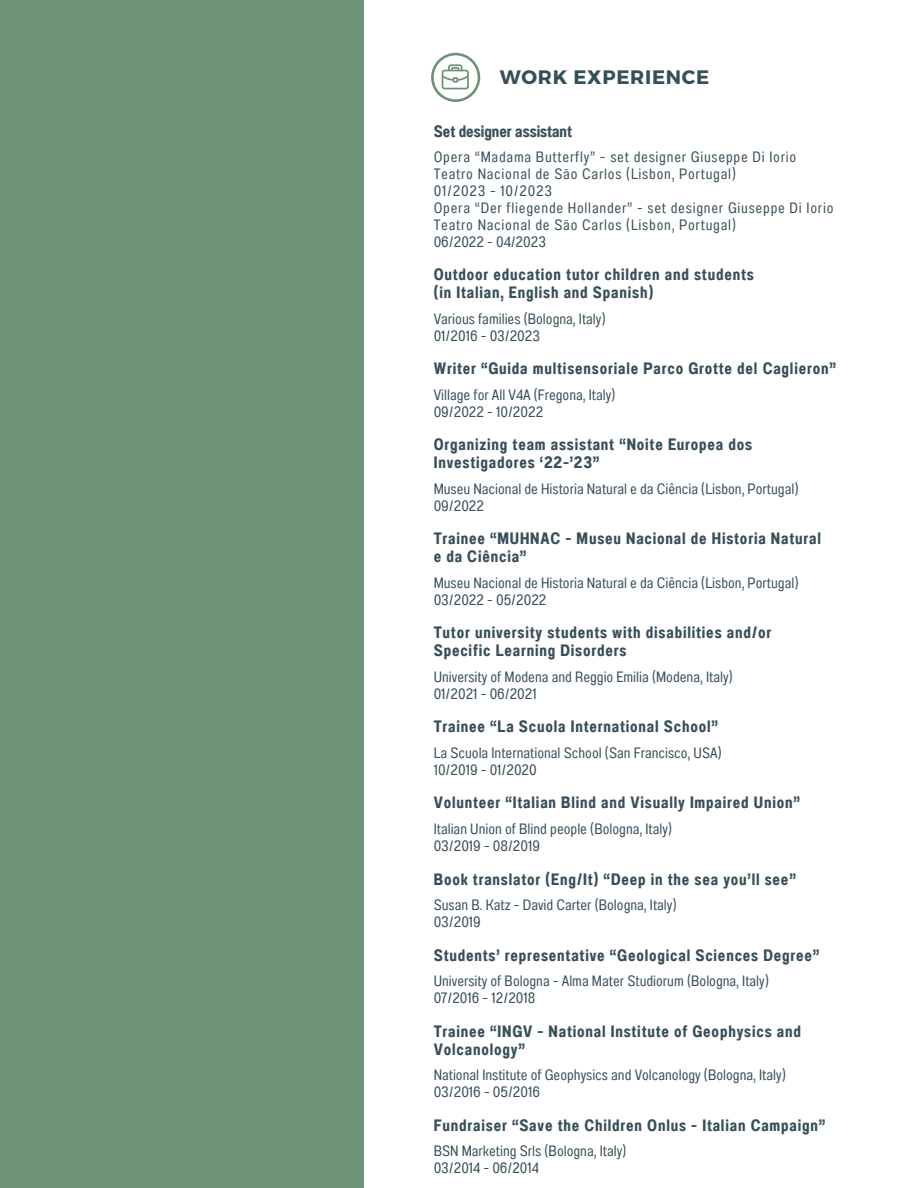
<style>
.page{position:relative;width:918px;height:1188px;background:#fff}
.page>*{position:absolute;margin:0;border:0;box-sizing:border-box;transform-origin:0 0}
.t1{font:700 19.5px "Montserrat";letter-spacing:.04em;color:#374f59}
.t2{font:16.5px/18px "Anantason Bold Wd 62";letter-spacing:.05em;color:#374f59}
.t3{font:16.5px "Anantason Bold Wd 62";color:#374f59}
.t4{font:15px "Anantason Wd 62";color:#374f59}
.t5{font:15px "Anantason Wd 62";letter-spacing:.05em;color:#374f59}
</style>
<div class="page">
<div style="left:0;top:0;width:363px;height:1188px;background:#6e9277"></div>
<svg style="left:431px;top:53px;width:49px;height:49px"></svg>
<p class="t1" style="left:500px;top:64px;width:211px">WORK EXPERIENCE</p>
<p class="t3" style="left:434px;top:121px;width:140px">Set designer assistant</p>
<p class="t5" style="left:434px;top:148px;width:364px">Opera “Madama Butterfly” - set designer Giuseppe Di Iorio</p>
<p class="t5" style="left:434px;top:165px;width:304px">Teatro Nacional de São Carlos (Lisbon, Portugal)</p>
<p class="t5" style="left:434px;top:182px;width:120px">01/2023 - 10/2023</p>
<p class="t5" style="left:434px;top:199px;width:401px">Opera “Der fliegende Hollander” - set designer Giuseppe Di Iorio</p>
<p class="t5" style="left:434px;top:216px;width:304px">Teatro Nacional de São Carlos (Lisbon, Portugal)</p>
<p class="t4" style="left:434px;top:233px;width:114px">06/2022 - 04/2023</p>
<p class="t2" style="left:434px;top:266px;width:322px">Outdoor education tutor children and students</p>
<p class="t2" style="left:434px;top:284px;width:221px">(in Italian, English and Spanish)</p>
<p class="t4" style="left:434px;top:310px;width:173px">Various families (Bologna, Italy)</p>
<p class="t4" style="left:434px;top:327px;width:108px">01/2016 - 03/2023</p>
<p class="t2" style="left:434px;top:360px;width:404px">Writer “Guida multisensoriale Parco Grotte del Caglieron”</p>
<p class="t4" style="left:434px;top:386px;width:183px">Village for All V4A (Fregona, Italy)</p>
<p class="t4" style="left:434px;top:403px;width:111px">09/2022 - 10/2022</p>
<p class="t2" style="left:434px;top:436px;width:320px">Organizing team assistant “Noite Europea dos<br>Investigadores ‘22-’23”</p>
<p class="t4" style="left:434px;top:480px;width:366px">Museu Nacional de Historia Natural e da Ciência (Lisbon, Portugal)</p>
<p class="t4" style="left:434px;top:497px;width:52px">09/2022</p>
<p class="t2" style="left:434px;top:530px;width:389px">Trainee “MUHNAC - Museu Nacional de Historia Natural</p>
<p class="t2" style="left:434px;top:548px;width:94px">e da Ciência”</p>
<p class="t4" style="left:434px;top:574px;width:366px">Museu Nacional de Historia Natural e da Ciência (Lisbon, Portugal)</p>
<p class="t4" style="left:434px;top:591px;width:114px">03/2022 - 05/2022</p>
<p class="t2" style="left:434px;top:624px;width:339px">Tutor university students with disabilities and/or</p>
<p class="t2" style="left:434px;top:642px;width:194px">Specific Learning Disorders</p>
<p class="t4" style="left:434px;top:668px;width:300px">University of Modena and Reggio Emilia (Modena, Italy)</p>
<p class="t4" style="left:434px;top:685px;width:105px">01/2021 - 06/2021</p>
<p class="t2" style="left:434px;top:718px;width:286px">Trainee “La Scuola International School”</p>
<p class="t4" style="left:434px;top:744px;width:290px">La Scuola International School (San Francisco, USA)</p>
<p class="t4" style="left:434px;top:761px;width:105px">10/2019 - 01/2020</p>
<p class="t2" style="left:434px;top:794px;width:368px">Volunteer “Italian Blind and Visually Impaired Union”</p>
<p class="t4" style="left:434px;top:820px;width:240px">Italian Union of Blind people (Bologna, Italy)</p>
<p class="t4" style="left:434px;top:837px;width:108px">03/2019 - 08/2019</p>
<p class="t2" style="left:434px;top:870px;width:364px">Book translator (Eng/It) “Deep in the sea you’ll see”</p>
<p class="t4" style="left:434px;top:896px;width:244px">Susan B. Katz - David Carter (Bologna, Italy)</p>
<p class="t4" style="left:434px;top:913px;width:49px">03/2019</p>
<p class="t2" style="left:434px;top:946px;width:387px">Students’ representative “Geological Sciences Degree”</p>
<p class="t4" style="left:434px;top:972px;width:337px">University of Bologna - Alma Mater Studiorum (Bologna, Italy)</p>
<p class="t4" style="left:434px;top:989px;width:103px">07/2016 - 12/2018</p>
<p class="t2" style="left:434px;top:1022px;width:369px">Trainee “INGV - National Institute of Geophysics and<br>Volcanology”</p>
<p class="t4" style="left:434px;top:1066px;width:354px">National Institute of Geophysics and Volcanology (Bologna, Italy)</p>
<p class="t4" style="left:434px;top:1083px;width:108px">03/2016 - 05/2016</p>
<p class="t2" style="left:434px;top:1116px;width:393px">Fundraiser “Save the Children Onlus - Italian Campaign”</p>
<p class="t4" style="left:434px;top:1142px;width:194px">BSN Marketing Srls (Bologna, Italy)</p>
<p class="t4" style="left:434px;top:1159px;width:107px">03/2014 - 06/2014</p>
</div>
